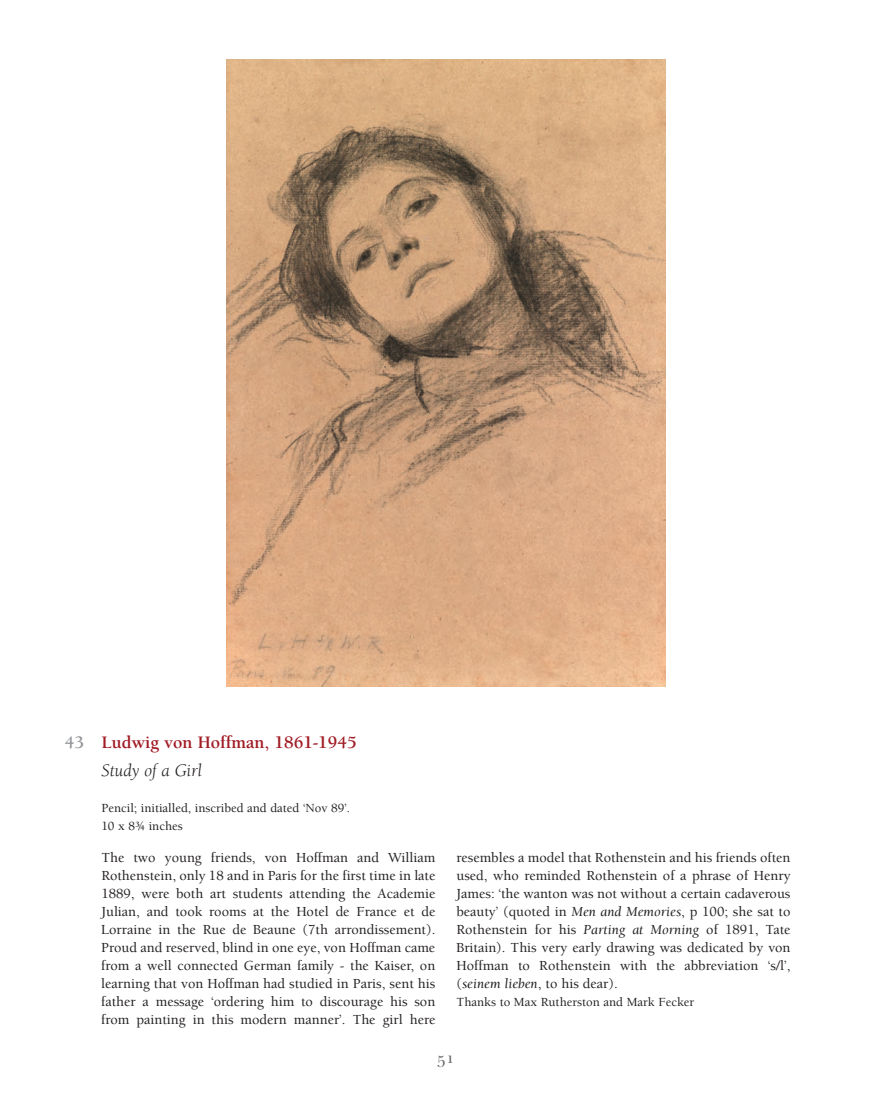
<style>
.page{position:relative;width:896px;height:1107px;background:#fff}
.page>*{position:absolute;margin:0;border:0;box-sizing:border-box;transform-origin:0 0}
.t1{font:700 18px "Berkeley";color:#a11c25}
.t2{font:italic 18px "Berkeley";color:#231f20}
.t3{font:700 18px "Berkeley";color:#939598}
.t4{font:16.5px "New Baskerville SC";color:#6c6d70}
.t5{font:500 14.25px/18px "Berkeley";color:#231f20;text-align:justify}
.t6{font:500 12.75px/18px "Berkeley";color:#231f20}
.s1{font-weight:400;font-style:italic}
</style>
<div class="page">
<img style="left:226px;top:59px;width:439px;height:627px">
<p class="t3" style="left:65px;top:735px;width:21px">43</p>
<p class="t1" style="left:101px;top:735px;width:257px">Ludwig von Hoffman, 1861-1945</p>
<p class="t2" style="left:101px;top:763px;width:102px">Study of a Girl</p>
<p class="t6" style="left:101px;top:800px;width:250px">Pencil; initialled, inscribed and dated ‘Nov 89’.<br>10 x 8¾ inches</p>
<p class="t5" style="left:101px;top:849px;width:335px">The two young friends, von Hoffman and William Rothenstein, only 18 and in Paris for the first time in late 1889, were both art students attending the Academie Julian, and took rooms at the Hotel de France et de Lorraine in the Rue de Beaune (7th arrondissement).<br>Proud and reserved, blind in one eye, von Hoffman came from a well connected German family - the Kaiser, on learning that von Hoffman had studied in Paris, sent his father a message ‘ordering him to discourage his son from painting in this modern manner’. The girl here</p>
<p class="t5" style="left:456px;top:849px;width:335px">resembles a model that Rothenstein and his friends often used, who reminded Rothenstein of a phrase of Henry James: ‘the wanton was not without a certain cadaverous beauty’ (quoted in <span class="s1">Men and Memories</span>, p 100; she sat to Rothenstein for his <span class="s1">Parting at Morning</span> of 1891, Tate Britain). This very early drawing was dedicated by von Hoffman to Rothenstein with the abbreviation ‘s/l’, (<span class="s1">seinem lieben</span>, to his dear).</p>
<p class="t6" style="left:456px;top:993px;width:239px">Thanks to Max Rutherston and Mark Fecker</p>
<p class="t4" style="left:437px;top:1051px;width:20px">51</p>
</div>
